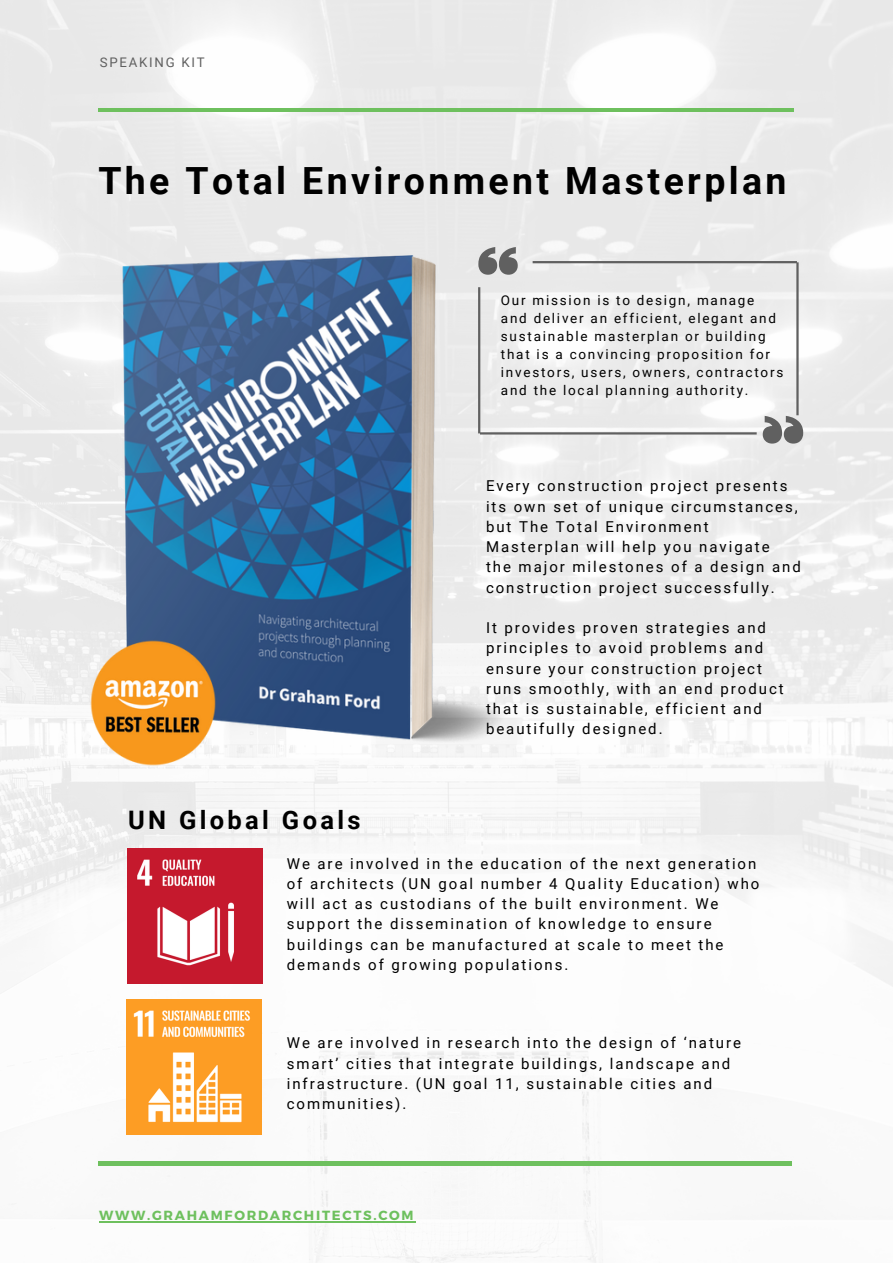
<style>
.page{position:relative;width:893px;height:1264px;background:#fff}
.page>*{position:absolute;margin:0;border:0;box-sizing:border-box;transform-origin:0 0}
.t1{font:700 37.5px "Roboto";letter-spacing:.09em;color:#000}
.t2{font:700 25.5px "Roboto";letter-spacing:.13em;color:#000}
.t3{font:15px/20.2px "Roboto";letter-spacing:.13em;color:#000}
.t4{font:13.5px/18px "Roboto";letter-spacing:.13em;color:#000}
.t5{font:700 13.2px "Montserrat";letter-spacing:.13em;color:#6ec05e}
.t6{font:13.2px "Roboto";letter-spacing:.13em;color:#606060}
</style>
<div class="page">
<img style="left:0;top:0;width:892px;height:1262px">
<hr style="left:99px;top:108px;width:695px;height:3px;background:#6ec05e">
<hr style="left:98px;top:1161px;width:694px;height:4px;background:#6ec05e">
<img style="left:110px;top:253px;width:416px;height:502px">
<hr style="left:99px;top:1221px;width:316px;height:1px;background:#6ec05e">
<svg style="left:478px;top:247px;width:39px;height:28px"></svg>
<hr style="left:532px;top:261px;width:264px;height:2px;background:#606060">
<hr style="left:478px;top:287px;width:2px;height:146px;background:#606060">
<hr style="left:480px;top:432px;width:276px;height:2px;background:#606060">
<svg style="left:762px;top:416px;width:41px;height:27px"></svg>
<hr style="left:796px;top:262px;width:2px;height:153px;background:#606060">
<img style="left:127px;top:848px;width:135px;height:135px">
<img style="left:126px;top:999px;width:135px;height:135px">
<img style="left:89px;top:639px;width:127px;height:127px">
<p class="t6" style="left:100px;top:55px;width:106px">SPEAKING KIT</p>
<p class="t1" style="left:98px;top:159px;width:689px">The Total Environment Masterplan</p>
<p class="t4" style="left:501px;top:291px;width:284px">Our mission is to design, manage and deliver an efficient, elegant and sustainable masterplan or building that is a convincing proposition for investors, users, owners, contractors and the local planning authority.</p>
<p class="t2" style="left:128px;top:805px;width:234px">UN Global Goals</p>
<p class="t3" style="left:486px;top:476px;width:316px">Every construction project presents its own set of unique circumstances, but The Total Environment Masterplan will help you navigate<br>the major milestones of a design and construction project successfully.</p>
<p class="t3" style="left:486px;top:618px;width:299px">It provides proven strategies and principles to avoid problems and ensure your construction project runs smoothly, with an end product that is sustainable, efficient and beautifully designed.</p>
<p class="t3" style="left:287px;top:853px;width:474px">We are involved in the education of the next generation of architects (UN goal number 4 Quality Education) who will act as custodians of the built environment. We support the dissemination of knowledge to ensure buildings can be manufactured at scale to meet the demands of growing populations.</p>
<p class="t3" style="left:287px;top:1033px;width:456px">We are involved in research into the design of ‘nature smart’ cities that integrate buildings, landscape and infrastructure. (UN goal 11, sustainable cities and communities).</p>
<p class="t5" style="left:99px;top:1207px;width:316px">WWW.GRAHAMFORDARCHITECTS.COM</p>
</div>
